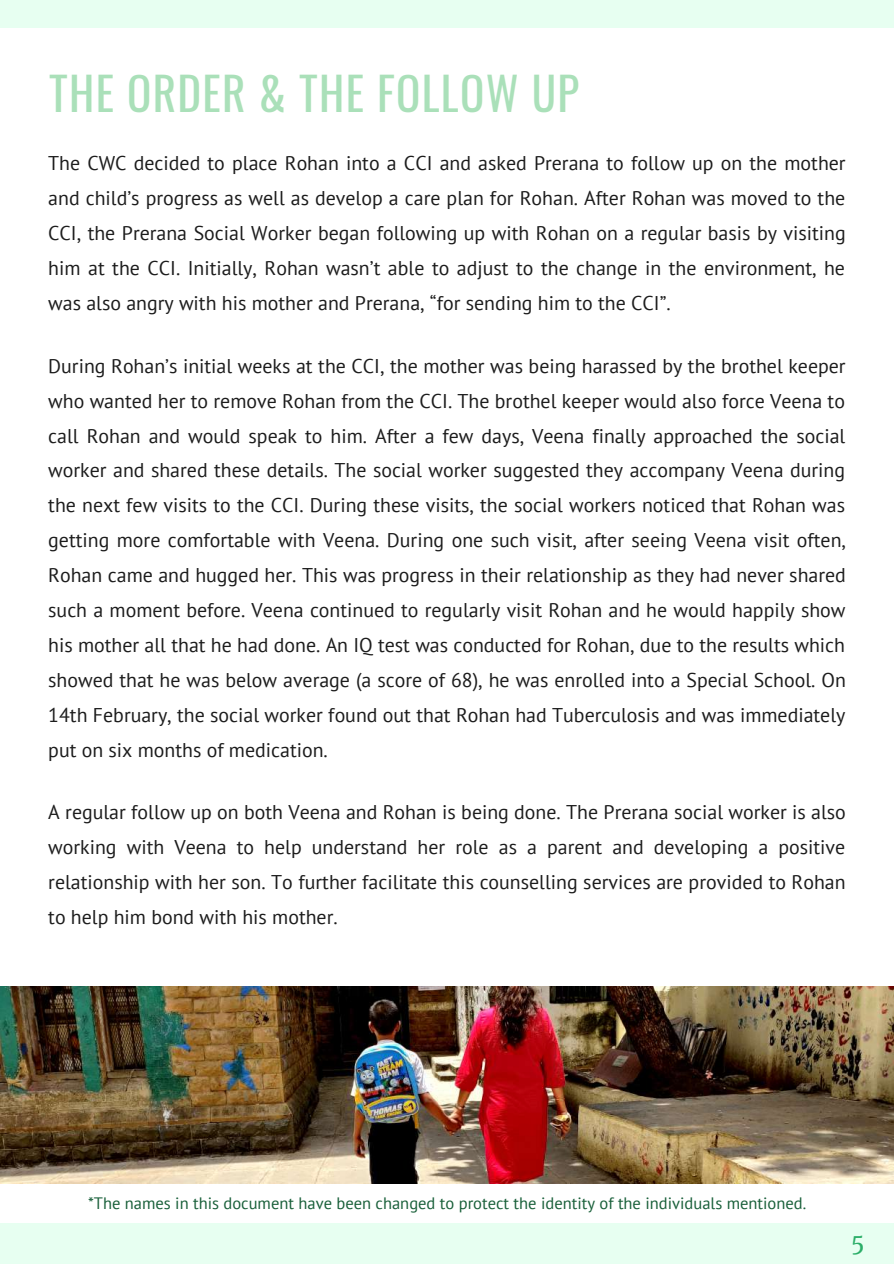
<style>
.page{position:relative;width:894px;height:1264px;background:#fff}
.page>*{position:absolute;margin:0;border:0;box-sizing:border-box;transform-origin:0 0}
.t1{font:45px "Oswald";letter-spacing:.03em;color:#aae0b9}
.t2{font:23.25px "Merriweather";color:#2bae68}
.t3{font:19.8px/35px "PT Sans";color:#1c1c1c;text-align:justify}
.t4{font:16.5px "PT Sans";color:#185f39}
</style>
<div class="page">
<div style="left:0;top:1222px;width:893px;height:41px;background:#e7fff1"></div>
<div style="left:0;top:0;width:893px;height:28px;background:#e7fff1"></div>
<img style="left:0;top:986px;width:893px;height:197px">
<h1 class="t1" style="left:49px;top:58px;width:531px">THE ORDER &amp; THE FOLLOW UP</h1>
<p class="t3" style="left:48px;top:145px;width:798px">The CWC decided to place Rohan into a CCI and asked Prerana to follow up on the mother and child’s progress as well as develop a care plan for Rohan. After Rohan was moved to the CCI, the Prerana Social Worker began following up with Rohan on a regular basis by visiting him at the CCI. Initially, Rohan wasn’t able to adjust to the change in the environment, he was also angry with his mother and Prerana, “for sending him to the CCI”.</p>
<p class="t3" style="left:48px;top:348px;width:799px">During Rohan’s initial weeks at the CCI, the mother was being harassed by the brothel keeper who wanted her to remove Rohan from the CCI. The brothel keeper would also force Veena to call Rohan and would speak to him. After a few days, Veena finally approached the social worker and shared these details. The social worker suggested they accompany Veena during the next few visits to the CCI. During these visits, the social workers noticed that Rohan was getting more comfortable with Veena. During one such visit, after seeing Veena visit often, Rohan came and hugged her. This was progress in their relationship as they had never shared such a moment before. Veena continued to regularly visit Rohan and he would happily show his mother all that he had done. An IQ test was conducted for Rohan, due to the results which showed that he was below average (a score of 68), he was enrolled into a Special School. On 14th February, the social worker found out that Rohan had Tuberculosis and was immediately put on six months of medication.</p>
<p class="t3" style="left:48px;top:794px;width:798px">A regular follow up on both Veena and Rohan is being done. The Prerana social worker is also working with Veena to help understand her role as a parent and developing a positive relationship with her son. To further facilitate this counselling services are provided to Rohan to help him bond with his mother.</p>
<p class="t4" style="left:88px;top:1192px;width:719px">*The names in this document have been changed to protect the identity of the individuals mentioned.</p>
<p class="t2" style="left:850px;top:1227px;width:15px">5</p>
</div>
